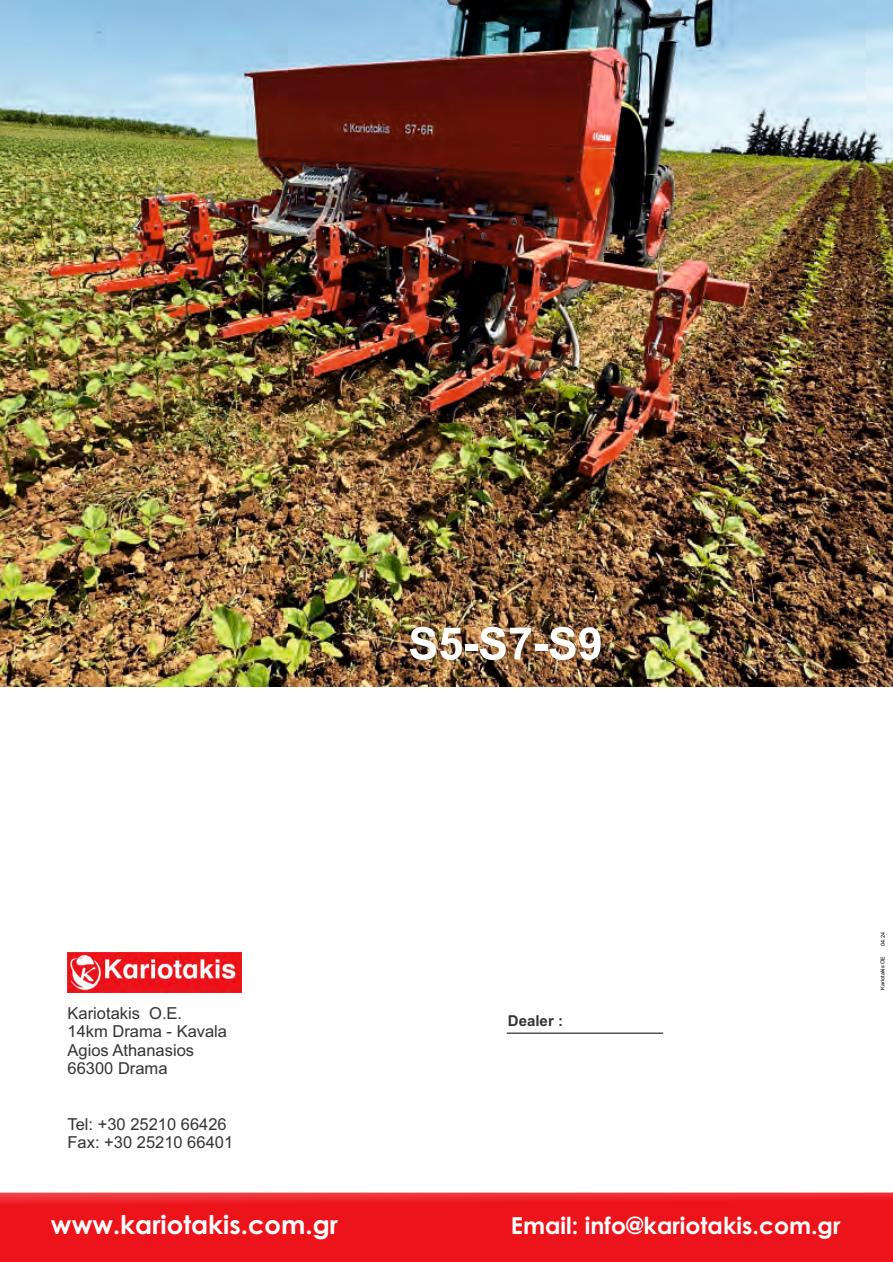
<style>
.page{position:relative;width:893px;height:1262px;background:#fff}
.page>*{position:absolute;margin:0;border:0;box-sizing:border-box;transform-origin:0 0}
.t1{font:700 25.8px "Century Gothic";color:#fff}
.t2{font:700 23.4px "Century Gothic";color:#fff}
.t3{font:16.5px/18.5px "Arial";color:#333}
.t4{font:700 15px "Arial";color:#333}
.t5{font:5.4px "Arial";color:#000}
</style>
<div class="page">
<img style="left:0;top:0;width:893px;height:686px">
<svg style="left:479px;top:627px;width:52px;height:33px"></svg>
<div style="left:535px;top:644px;width:12px;height:7px;background:#fff"></div>
<img style="left:549px;top:627px;width:51px;height:33px">
<img style="left:410px;top:627px;width:52px;height:33px">
<div style="left:465px;top:644px;width:13px;height:7px;background:#fff"></div>
<hr style="left:506px;top:1032px;width:157px;height:1px;background:#000">
<img style="left:67px;top:952px;width:174px;height:40px">
<div style="left:0;top:1192px;width:893px;height:70px;background:#ec141a"></div>
<p class="t3" style="left:68px;top:1005px;width:161px">Kariotakis O.E.<br>14km Drama - Kavala<br>Agios Athanasios<br>66300 Drama</p>
<p class="t3" style="left:68px;top:1116px;width:167px">Tel: +30 25210 66426<br>Fax: +30 25210 66401</p>
<p class="t4" style="left:508px;top:1015px;width:57px">Dealer :</p>
<h1 class="t1" style="left:51px;top:1214px;width:288px">www.kαriotαkis.com.gr</h1>
<h2 class="t2" style="left:511px;top:1216px;width:331px">Email: info@kariotakis.com.gr</h2>
<p class="t5" style="left:880px;top:945px;width:15px;rotate:-90deg">04.24</p>
<p class="t5" style="left:880px;top:989px;width:35px;rotate:-90deg">Kariotakis OE</p>
</div>
